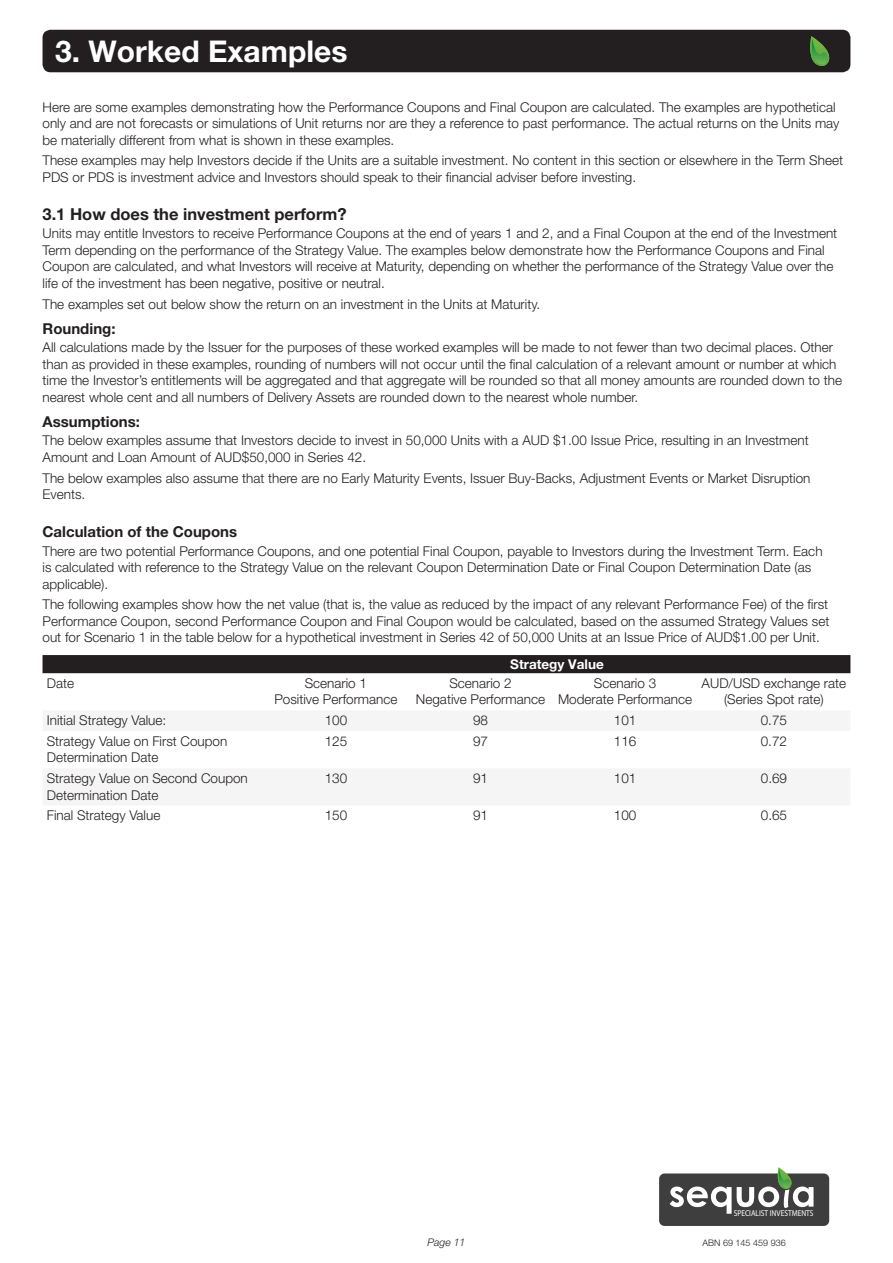
<style>
.page{position:relative;width:893px;height:1263px;background:#fff}
.page>*{position:absolute;margin:0;border:0;box-sizing:border-box;transform-origin:0 0}
.t1{font:700 30px "Helvetica Neue LT Pro";color:#fff}
.t2{font:700 16.5px "Helvetica Neue LT Pro";color:#231f20}
.t3{font:700 15px "Helvetica Neue LT Pro";color:#231f20}
.t4{font:300 13.5px/16.5px "Helvetica Neue LT Pro";color:#231f20}
.t5{font:700 13.5px "Helvetica Neue LT Pro";color:#fff}
.t6{font:italic 300 10.5px "Helvetica Neue LT Pro";color:#231f20}
.t7{font:300 9px "Helvetica Neue LT Pro";color:#231f20}
.t8{font:8.55px "Myriad Pro";color:#fff;scale:.87 1}
</style>
<div class="page">
<div style="left:43px;top:30px;width:807px;height:42px;background:#231f20;border-radius:8px"></div>
<div style="left:659px;top:1173px;width:170px;height:53px;background:#3e3e3f;border-radius:5px"></div>
<svg style="left:670px;top:1167px;width:143px;height:47px"></svg>
<svg style="left:810px;top:36px;width:20px;height:30px"></svg>
<div style="left:43px;top:655px;width:807px;height:18px;background:#231f20"></div>
<h1 class="t1" style="left:55px;top:33px;width:294px">3. Worked Examples</h1>
<p class="t4" style="left:43px;top:98px;width:798px">Here are some examples demonstrating how the Performance Coupons and Final Coupon are calculated. The examples are hypothetical only and are not forecasts or simulations of Unit returns nor are they a reference to past performance. The actual returns on the Units may be materially different from what is shown in these examples.</p>
<p class="t4" style="left:43px;top:152px;width:802px">These examples may help Investors decide if the Units are a suitable investment. No content in this section or elsewhere in the Term Sheet<br>PDS or PDS is investment advice and Investors should speak to their financial adviser before investing.</p>
<p class="t2" style="left:43px;top:204px;width:306px">3.1 How does the investment perform?</p>
<p class="t4" style="left:43px;top:225px;width:796px">Units may entitle Investors to receive Performance Coupons at the end of years 1 and 2, and a Final Coupon at the end of the Investment Term depending on the performance of the Strategy Value. The examples below demonstrate how the Performance Coupons and Final Coupon are calculated, and what Investors will receive at Maturity, depending on whether the performance of the Strategy Value over the life of the investment has been negative, positive or neutral.</p>
<p class="t4" style="left:43px;top:295px;width:499px">The examples set out below show the return on an investment in the Units at Maturity.</p>
<p class="t3" style="left:43px;top:319px;width:75px">Rounding:</p>
<p class="t4" style="left:43px;top:339px;width:801px">All calculations made by the Issuer for the purposes of these worked examples will be made to not fewer than two decimal places. Other than as provided in these examples, rounding of numbers will not occur until the final calculation of a relevant amount or number at which time the Investor’s entitlements will be aggregated and that aggregate will be rounded so that all money amounts are rounded down to the nearest whole cent and all numbers of Delivery Assets are rounded down to the nearest whole number.</p>
<p class="t3" style="left:43px;top:412px;width:99px">Assumptions:</p>
<p class="t4" style="left:43px;top:432px;width:768px">The below examples assume that Investors decide to invest in 50,000 Units with a AUD $1.00 Issue Price, resulting in an Investment<br>Amount and Loan Amount of AUD$50,000 in Series 42.</p>
<p class="t4" style="left:43px;top:469px;width:769px">The below examples also assume that there are no Early Maturity Events, Issuer Buy-Backs, Adjustment Events or Market Disruption<br>Events.</p>
<p class="t3" style="left:43px;top:522px;width:196px">Calculation of the Coupons</p>
<p class="t4" style="left:43px;top:542px;width:781px">There are two potential Performance Coupons, and one potential Final Coupon, payable to Investors during the Investment Term. Each is calculated with reference to the Strategy Value on the relevant Coupon Determination Date or Final Coupon Determination Date (as applicable).</p>
<p class="t4" style="left:43px;top:596px;width:788px;text-align:justify">The following examples show how the net value (that is, the value as reduced by the impact of any relevant Performance Fee) of the first Performance Coupon, second Performance Coupon and Final Coupon would be calculated, based on the assumed Strategy Values set out for Scenario 1 in the table below for a hypothetical investment in Series 42 of 50,000 Units at an Issue Price of AUD$1.00 per Unit.</p>
<p class="t5" style="left:510px;top:656px;width:95px">Strategy Value</p>
<p class="t4" style="left:47px;top:675px;width:29px">Date</p>
<p class="t4" style="left:274px;top:675px;width:125px;text-align:center">Scenario 1<br>Positive Performance</p>
<p class="t4" style="left:416px;top:675px;width:131px;text-align:center">Scenario 2<br>Negative Performance</p>
<p class="t4" style="left:558px;top:675px;width:136px;text-align:center">Scenario 3<br>Moderate Performance</p>
<p class="t4" style="left:702px;top:675px;width:146px;text-align:center">AUD/USD exchange rate (Series Spot rate)</p>
<p class="t4" style="left:47px;top:712px;width:121px">Initial Strategy Value:</p>
<p class="t4" style="left:325px;top:712px;width:24px">100</p>
<p class="t4" style="left:473px;top:712px;width:17px">98</p>
<p class="t4" style="left:614px;top:712px;width:24px">101</p>
<p class="t4" style="left:761px;top:712px;width:28px">0.75</p>
<p class="t4" style="left:47px;top:732px;width:182px">Strategy Value on First Coupon<br>Determination Date</p>
<p class="t4" style="left:325px;top:732px;width:24px">125</p>
<p class="t4" style="left:473px;top:732px;width:17px">97</p>
<p class="t4" style="left:614px;top:732px;width:24px">116</p>
<p class="t4" style="left:761px;top:732px;width:28px">0.72</p>
<p class="t4" style="left:47px;top:770px;width:203px">Strategy Value on Second Coupon<br>Determination Date</p>
<p class="t4" style="left:325px;top:770px;width:24px">130</p>
<p class="t4" style="left:473px;top:770px;width:17px">91</p>
<p class="t4" style="left:614px;top:770px;width:24px">101</p>
<p class="t4" style="left:761px;top:770px;width:28px">0.69</p>
<p class="t4" style="left:47px;top:807px;width:115px">Final Strategy Value</p>
<p class="t4" style="left:325px;top:807px;width:24px">150</p>
<p class="t4" style="left:473px;top:807px;width:17px">91</p>
<p class="t4" style="left:614px;top:807px;width:24px">100</p>
<p class="t4" style="left:761px;top:807px;width:28px">0.65</p>
<p class="t8" style="left:734px;top:1208px;width:93px">SPECIALIST INVESTMENTS</p>
<p class="t6" style="left:427px;top:1236px;width:39px">Page 11</p>
<p class="t7" style="left:703px;top:1237px;width:85px">ABN 69 145 459 936</p>
</div>
